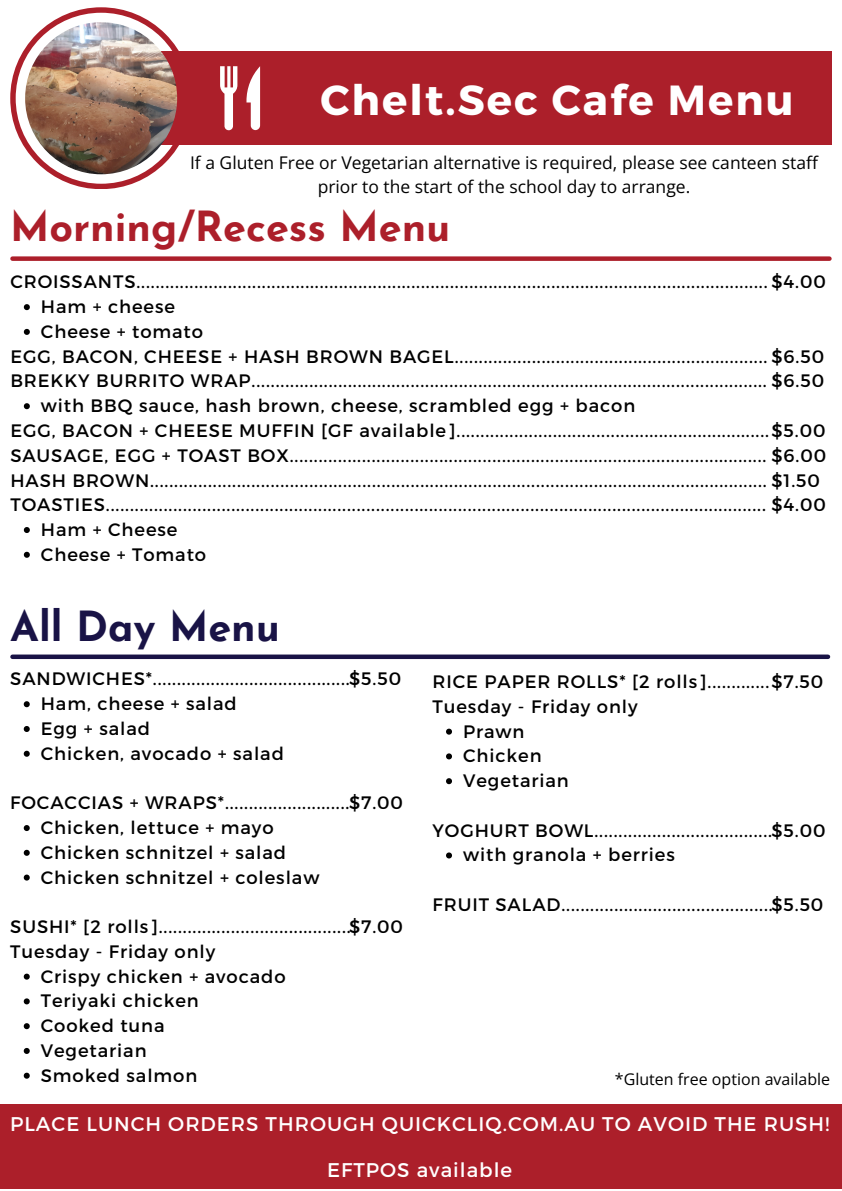
<style>
.page{position:relative;width:842px;height:1191px;background:#fff}
.page>*{position:absolute;margin:0;border:0;box-sizing:border-box;transform-origin:0 0}
.t1{font:700 42px "Montserrat";letter-spacing:.05em;color:#fff}
.t2{font:700 41.4px "Josefin Sans";color:#ac1f2a}
.t3{font:700 41.4px "Josefin Sans";color:#191346}
.t4{font:19.8px "Montserrat";letter-spacing:.05em;color:#fff}
.t5{font:18px/24.8px "Montserrat";letter-spacing:.05em;color:#000}
.t6{font:17.5px/24px "Open Sans";color:#000;text-align:center}
.t7{font:16px "Open Sans";color:#000}
</style>
<div class="page">
<div style="left:0;top:1104px;width:842px;height:84px;background:#ac1f2a"></div>
<div style="left:12px;top:256px;width:817px;height:5px;background:#ac1f2a"></div>
<svg style="left:24px;top:304px;width:6px;height:6px"></svg>
<svg style="left:24px;top:329px;width:6px;height:6px"></svg>
<svg style="left:24px;top:403px;width:6px;height:6px"></svg>
<svg style="left:24px;top:527px;width:6px;height:6px"></svg>
<svg style="left:24px;top:551px;width:6px;height:6px"></svg>
<div style="left:108px;top:52px;width:724px;height:93px;background:#ac1f2a"></div>
<svg style="left:246px;top:66px;width:14px;height:64px"></svg>
<svg style="left:220px;top:66px;width:17px;height:64px"></svg>
<svg style="left:10px;top:7px;width:182px;height:182px"></svg>
<img style="left:25px;top:22px;width:152px;height:152px;border-radius:50%">
<div style="left:12px;top:654px;width:816px;height:5px;background:#191346"></div>
<svg style="left:24px;top:701px;width:6px;height:6px"></svg>
<svg style="left:24px;top:726px;width:6px;height:6px"></svg>
<svg style="left:24px;top:750px;width:6px;height:6px"></svg>
<svg style="left:24px;top:825px;width:6px;height:6px"></svg>
<svg style="left:24px;top:849px;width:6px;height:6px"></svg>
<svg style="left:24px;top:874px;width:6px;height:6px"></svg>
<svg style="left:24px;top:973px;width:6px;height:6px"></svg>
<svg style="left:24px;top:998px;width:6px;height:6px"></svg>
<svg style="left:24px;top:1023px;width:6px;height:6px"></svg>
<svg style="left:24px;top:1048px;width:6px;height:5px"></svg>
<svg style="left:24px;top:1072px;width:6px;height:6px"></svg>
<svg style="left:446px;top:728px;width:6px;height:6px"></svg>
<svg style="left:446px;top:753px;width:6px;height:6px"></svg>
<svg style="left:446px;top:778px;width:6px;height:6px"></svg>
<svg style="left:446px;top:852px;width:6px;height:6px"></svg>
<p class="t1" style="left:320px;top:72px;width:475px">Chelt.Sec Cafe Menu</p>
<h3 class="t6" style="left:190px;top:150px;width:629px">If a Gluten Free or Vegetarian alternative is required, please see canteen staff prior to the start of the school day to arrange.</h3>
<p class="t2" style="left:10px;top:210px;width:442px">Morning/Recess Menu</p>
<p class="t5" style="left:10px;top:268px;width:817px">CROISSANTS................................................................................................................................... $4.00</p>
<p class="t5" style="left:41px;top:293px;width:136px">Ham + cheese</p>
<h1 class="t5" style="left:41px;top:318px;width:164px">Cheese + tomato</h1>
<p class="t5" style="left:10px;top:343px;width:815px">EGG, BACON, CHEESE + HASH BROWN BAGEL................................................................. $6.50<br>BREKKY BURRITO WRAP........................................................................................................... $6.50</p>
<h1 class="t5" style="left:41px;top:392px;width:596px">with BBQ sauce, hash brown, cheese, scrambled egg + bacon</h1>
<p class="t5" style="left:10px;top:417px;width:817px">EGG, BACON + CHEESE MUFFIN [GF available].................................................................$5.00<br>SAUSAGE, EGG + TOAST BOX................................................................................................... $6.00<br>HASH BROWN................................................................................................................................ $1.50<br>TOASTIES......................................................................................................................................... $4.00</p>
<h2 class="t5" style="left:41px;top:516px;width:138px">Ham + Cheese</h2>
<p class="t5" style="left:41px;top:541px;width:167px">Cheese + Tomato</p>
<h3 class="t3" style="left:10px;top:609px;width:271px">All Day Menu</h3>
<h1 class="t5" style="left:10px;top:665px;width:392px">SANDWICHES*.........................................$5.50</h1>
<p class="t5" style="left:41px;top:690px;width:198px">Ham, cheese + salad</p>
<h2 class="t5" style="left:41px;top:715px;width:111px">Egg + salad</h2>
<p class="t5" style="left:41px;top:740px;width:245px">Chicken, avocado + salad</p>
<p class="t5" style="left:10px;top:789px;width:394px">FOCACCIAS + WRAPS*..........................$7.00</p>
<p class="t5" style="left:41px;top:814px;width:234px">Chicken, lettuce + mayo</p>
<h2 class="t5" style="left:41px;top:839px;width:247px">Chicken schnitzel + salad</h2>
<p class="t5" style="left:41px;top:863px;width:280px">Chicken schnitzel + coleslaw</p>
<p class="t5" style="left:10px;top:913px;width:394px">SUSHI* [2 rolls]........................................$7.00<br>Tuesday - Friday only</p>
<p class="t5" style="left:41px;top:962px;width:246px">Crispy chicken + avocado</p>
<h3 class="t5" style="left:41px;top:987px;width:159px">Teriyaki chicken</h3>
<p class="t5" style="left:41px;top:1012px;width:125px">Cooked tuna</p>
<p class="t5" style="left:41px;top:1037px;width:107px">Vegetarian</p>
<p class="t5" style="left:41px;top:1061px;width:158px">Smoked salmon</p>
<h3 class="t5" style="left:432px;top:668px;width:392px">RICE PAPER ROLLS* [2 rolls].............$7.50<br>Tuesday - Friday only</h3>
<h3 class="t5" style="left:463px;top:717px;width:63px">Prawn</h3>
<h3 class="t5" style="left:463px;top:742px;width:80px">Chicken</h3>
<p class="t5" style="left:463px;top:767px;width:107px">Vegetarian</p>
<p class="t5" style="left:432px;top:816px;width:394px">YOGHURT BOWL.....................................$5.00</p>
<p class="t5" style="left:463px;top:841px;width:213px">with granola + berries</p>
<h2 class="t5" style="left:432px;top:891px;width:392px">FRUIT SALAD............................................$5.50</h2>
<h3 class="t7" style="left:615px;top:1068px;width:217px">*Gluten free option available</h3>
<p class="t4" style="left:10px;top:1110px;width:821px">PLACE LUNCH ORDERS THROUGH QUICKCLIQ.COM.AU TO AVOID THE RUSH!</p>
<h3 class="t4" style="left:327px;top:1156px;width:187px">EFTPOS available</h3>
</div>
